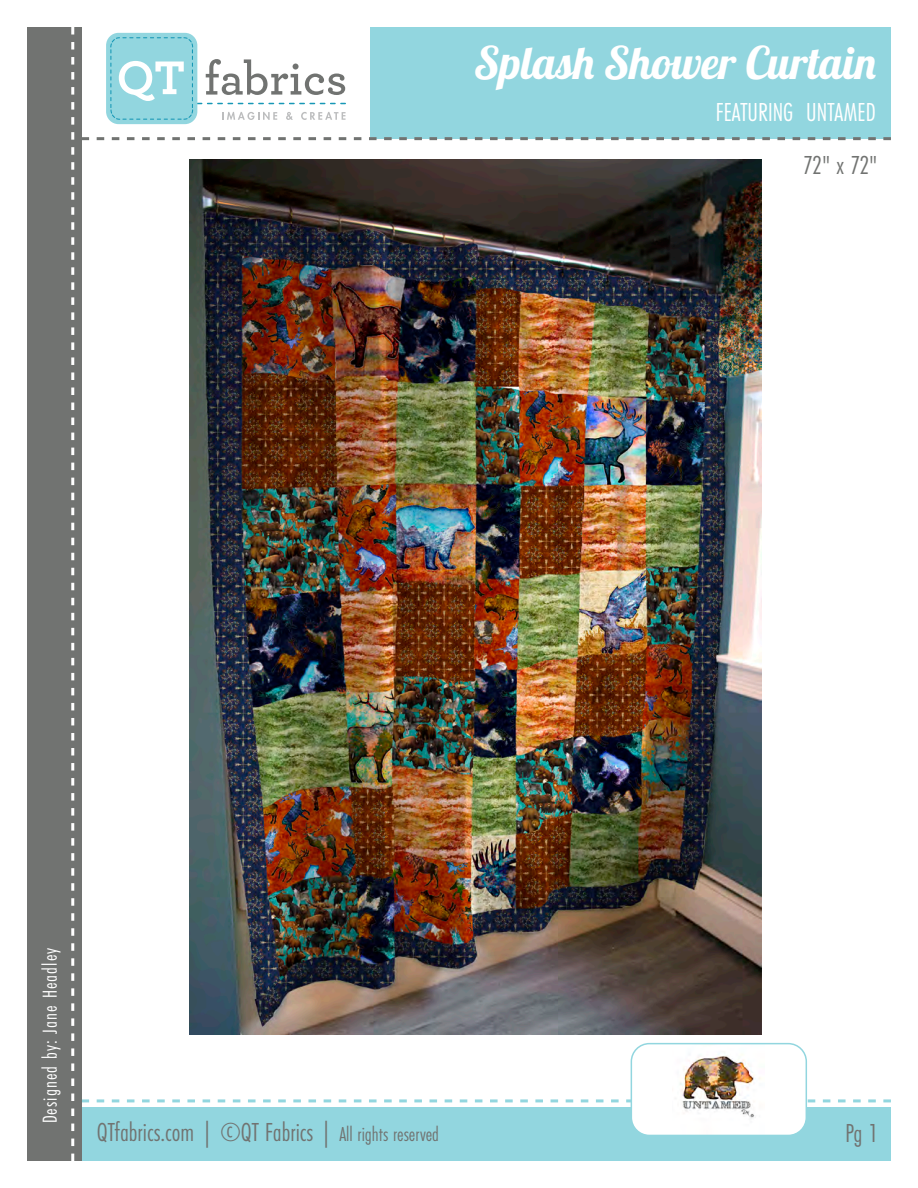
<style>
.page{position:relative;width:918px;height:1188px;background:#fff}
.page>*{position:absolute;margin:0;border:0;box-sizing:border-box;transform-origin:0 0}
.t1{font:45px "Lobster 1.4";color:#fff}
.t2{font:27px "Futura PT Cond";color:#717371}
.t3{font:27px "Futura PT Cond";color:#fff}
.t4{font:21px "Futura PT Cond";letter-spacing:.05em;color:#fff}
.s1{font-size:21px}
</style>
<div class="page">
<div style="left:71px;top:1107px;width:820px;height:54px;background:#92d6df"></div>
<svg style="left:82px;top:1099px;width:809px;height:3px"></svg>
<div style="left:27px;top:27px;width:55px;height:1134px;background:#717371"></div>
<svg style="left:71px;top:27px;width:3px;height:1134px"></svg>
<div style="left:371px;top:27px;width:520px;height:112px;background:#92d6df"></div>
<svg style="left:82px;top:137px;width:809px;height:3px"></svg>
<div style="left:106px;top:33px;width:91px;height:91px;background:#92d6df;border-radius:13px"></div>
<svg style="left:110px;top:37px;width:236px;height:83px"></svg>
<div style="left:631px;top:1044px;width:175px;height:91px;background:#fff;border-radius:18px"></div>
<img style="left:680px;top:1053px;width:81px;height:66px">
<div style="left:631px;top:1043px;width:176px;height:93px;border:2px solid #92d6df;border-radius:18px"></div>
<img style="left:190px;top:160px;width:571px;height:875px">
<h1 class="t1" style="left:474px;top:34px;width:403px">Splash Shower Curtain</h1>
<p class="t3" style="left:716px;top:97px;width:162px">FEATURING UNTAMED</p>
<p class="t2" style="left:803px;top:150px;width:76px">72" x 72"</p>
<p class="t4" style="left:38px;top:1123px;width:177px;rotate:-90deg">Designed by: Jane Headley</p>
<p class="t2" style="left:97px;top:1116px;width:344px">QTfabrics.com | ©QT Fabrics | <span class="s1">All rights reserved</span></p>
<p class="t2" style="left:845px;top:1117px;width:35px">Pg 1</p>
</div>
